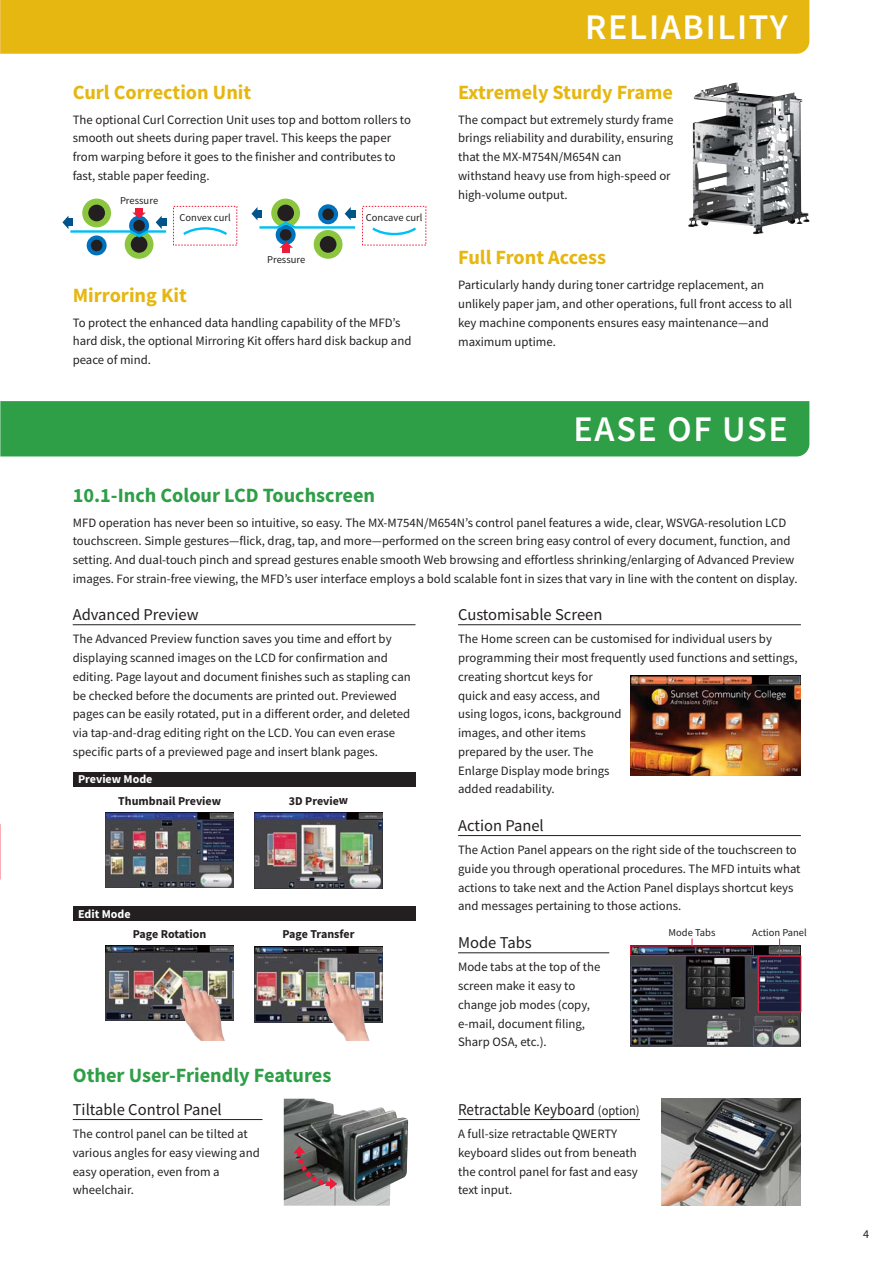
<style>
.page{position:relative;width:893px;height:1263px;background:#fff}
.page>*{position:absolute;margin:0;border:0;box-sizing:border-box;transform-origin:0 0}
.t1{font:600 36px "Source Sans Pro";letter-spacing:.045em;color:#fff}
.t2{font:700 20.25px "Source Sans Pro";color:#e6b711}
.t3{font:700 20.25px "Source Sans Pro";color:#2e9f46}
.t4{font:16.5px "Source Sans Pro";color:#231f20}
.t5{font:16.5px "Source Sans Pro";color:#231f20;scale:.92 1}
.t6{font:12.75px/18.8px "Source Sans Pro";color:#231f20}
.t7{font:700 12px "Source Sans Pro";letter-spacing:-.005em;color:#231f20}
.t8{font:700 12px "Source Sans Pro";color:#fff}
.t9{font:12px "Source Sans Pro";color:#231f20}
.t10{font:10.5px "Source Sans Pro";color:#231f20}
.s1{font-size:13.5px}
</style>
<div class="page">
<svg style="left:0;top:824px;width:1px;height:56px"></svg>
<div style="left:0;top:0;width:809px;height:54px;background:#e6b711"></div>
<div style="left:0;top:401px;width:809px;height:55px;background:#2e9f46"></div>
<img style="left:661px;top:1099px;width:140px;height:107px">
<img style="left:630px;top:675px;width:171px;height:101px">
<img style="left:284px;top:1099px;width:124px;height:107px">
<svg style="left:294px;top:1146px;width:43px;height:44px;background:#604849"></svg>
<img style="left:630px;top:946px;width:171px;height:101px">
<div style="left:758px;top:956px;width:43px;height:56px;border:1px solid #ed1a3a"></div>
<svg style="left:630px;top:938px;width:150px;height:19px"></svg>
<img style="left:105px;top:812px;width:128px;height:75px">
<img style="left:254px;top:813px;width:129px;height:76px">
<img style="left:105px;top:946px;width:128px;height:75px">
<img style="left:180px;top:977px;width:45px;height:64px">
<img style="left:254px;top:946px;width:129px;height:76px">
<img style="left:323px;top:971px;width:47px;height:70px">
<div style="left:73px;top:772px;width:342px;height:15px;background:#231f20"></div>
<div style="left:73px;top:906px;width:342px;height:15px;background:#231f20"></div>
<img style="left:688px;top:83px;width:121px;height:151px">
<div style="left:82px;top:199px;width:29px;height:28px;background:#8cc63f;border-radius:50%"></div>
<div style="left:88px;top:205px;width:17px;height:16px;background:#231f20;border-radius:50%"></div>
<div style="left:125px;top:230px;width:28px;height:29px;background:#8cc63f;border-radius:50%"></div>
<div style="left:131px;top:236px;width:16px;height:17px;background:#231f20;border-radius:50%"></div>
<svg style="left:87px;top:235px;width:20px;height:20px"></svg>
<div style="left:91px;top:240px;width:11px;height:11px;background:#231f20;border-radius:50%"></div>
<svg style="left:183px;top:227px;width:44px;height:8px"></svg>
<svg style="left:62px;top:213px;width:105px;height:26px"></svg>
<div style="left:135px;top:208px;width:8px;height:5px;background:#ed1a3a"></div>
<div style="left:271px;top:199px;width:29px;height:28px;background:#8cc63f;border-radius:50%"></div>
<div style="left:277px;top:205px;width:17px;height:16px;background:#231f20;border-radius:50%"></div>
<div style="left:314px;top:230px;width:28px;height:29px;background:#8cc63f;border-radius:50%"></div>
<div style="left:320px;top:236px;width:16px;height:17px;background:#231f20;border-radius:50%"></div>
<svg style="left:276px;top:225px;width:20px;height:20px"></svg>
<div style="left:280px;top:229px;width:11px;height:12px;background:#231f20;border-radius:50%"></div>
<svg style="left:318px;top:204px;width:20px;height:20px"></svg>
<svg style="left:372px;top:227px;width:44px;height:9px"></svg>
<svg style="left:251px;top:207px;width:105px;height:23px"></svg>
<div style="left:350px;top:210px;width:6px;height:7px;background:#00548a"></div>
<svg style="left:279px;top:242px;width:14px;height:6px"></svg>
<div style="left:282px;top:247px;width:8px;height:6px;background:#ed1a3a"></div>
<hr style="left:73px;top:624px;width:342px;height:1px;background:#231f20">
<hr style="left:458px;top:835px;width:343px;height:1px;background:#231f20">
<hr style="left:73px;top:1119px;width:189px;height:1px;background:#231f20">
<hr style="left:458px;top:1119px;width:182px;height:1px;background:#231f20">
<hr style="left:458px;top:952px;width:151px;height:1px;background:#231f20">
<hr style="left:458px;top:624px;width:343px;height:1px;background:#231f20">
<h2 class="t2" style="left:73px;top:84px;width:180px">Curl Correction Unit</h2>
<p class="t6" style="left:73px;top:111px;width:340px">The optional Curl Correction Unit uses top and bottom rollers to smooth out sheets during paper travel. This keeps the paper from warping before it goes to the finisher and contributes to fast, stable paper feeding.</p>
<p class="t10" style="left:120px;top:196px;width:40px">Pressure</p>
<p class="t10" style="left:180px;top:214px;width:53px">Convex curl</p>
<p class="t10" style="left:366px;top:214px;width:58px">Concave curl</p>
<p class="t10" style="left:267px;top:255px;width:40px">Pressure</p>
<h2 class="t2" style="left:73px;top:287px;width:116px">Mirroring Kit</h2>
<p class="t6" style="left:73px;top:314px;width:340px">To protect the enhanced data handling capability of the MFD’s hard disk, the optional Mirroring Kit offers hard disk backup and peace of mind.</p>
<h1 class="t1" style="left:585px;top:13px;width:204px">RELIABILITY</h1>
<h2 class="t2" style="left:458px;top:84px;width:216px">Extremely Sturdy Frame</h2>
<p class="t6" style="left:458px;top:111px;width:217px">The compact but extremely sturdy frame brings reliability and durability, ensuring that the MX-M754N/M654N can withstand heavy use from high-speed or high-volume output.</p>
<h2 class="t2" style="left:458px;top:250px;width:150px">Full Front Access</h2>
<p class="t6" style="left:458px;top:277px;width:335px">Particularly handy during toner cartridge replacement, an unlikely paper jam, and other operations, full front access to all key machine components ensures easy maintenance—and maximum uptime.</p>
<h1 class="t1" style="left:573px;top:415px;width:216px">EASE OF USE</h1>
<h2 class="t3" style="left:73px;top:487px;width:304px">10.1-Inch Colour LCD Touchscreen</h2>
<p class="t6" style="left:73px;top:514px;width:726px">MFD operation has never been so intuitive, so easy. The MX-M754N/M654N’s control panel features a wide, clear, WSVGA-resolution LCD touchscreen. Simple gestures—flick, drag, tap, and more—performed on the screen bring easy control of every document, function, and setting. And dual-touch pinch and spread gestures enable smooth Web browsing and effortless shrinking/enlarging of Advanced Preview images. For strain-free viewing, the MFD’s user interface employs a bold scalable font in sizes that vary in line with the content on display.</p>
<p class="t4" style="left:73px;top:608px;width:127px">Advanced Preview</p>
<p class="t6" style="left:73px;top:631px;width:339px">The Advanced Preview function saves you time and effort by displaying scanned images on the LCD for confirmation and editing. Page layout and document finishes such as stapling can be checked before the documents are printed out. Previewed pages can be easily rotated, put in a different order, and deleted via tap-and-drag editing right on the LCD. You can even erase specific parts of a previewed page and insert blank pages.</p>
<p class="t8" style="left:78px;top:775px;width:76px">Preview Mode</p>
<p class="t7" style="left:118px;top:796px;width:104px">Thumbnail Preview</p>
<p class="t7" style="left:289px;top:796px;width:61px">3D Preview</p>
<p class="t8" style="left:78px;top:909px;width:54px">Edit Mode</p>
<p class="t7" style="left:133px;top:930px;width:75px">Page Rotation</p>
<p class="t7" style="left:282px;top:930px;width:74px">Page Transfer</p>
<h2 class="t3" style="left:73px;top:1068px;width:260px">Other User-Friendly Features</h2>
<p class="t4" style="left:73px;top:1103px;width:151px">Tiltable Control Panel</p>
<p class="t6" style="left:73px;top:1126px;width:189px">The control panel can be tilted at various angles for easy viewing and easy operation, even from a wheelchair.</p>
<p class="t4" style="left:458px;top:608px;width:146px">Customisable Screen</p>
<p class="t6" style="left:458px;top:631px;width:341px">The Home screen can be customised for individual users by programming their most frequently used functions and settings, creating shortcut keys for<br>quick and easy access, and<br>using logos, icons, background<br>images, and other items<br>prepared by the user. The<br>Enlarge Display mode brings<br>added readability.</p>
<p class="t4" style="left:458px;top:819px;width:87px">Action Panel</p>
<p class="t6" style="left:458px;top:842px;width:344px">The Action Panel appears on the right side of the touchscreen to guide you through operational procedures. The MFD intuits what actions to take next and the Action Panel displays shortcut keys and messages pertaining to those actions.</p>
<p class="t4" style="left:458px;top:936px;width:75px">Mode Tabs</p>
<p class="t6" style="left:458px;top:959px;width:144px">Mode tabs at the top of the screen make it easy to change job modes (copy, e-mail, document filing,<br>Sharp OSA, etc.).</p>
<p class="t5" style="left:458px;top:1103px;width:199px">Retractable Keyboard <span class="s1">(option)</span></p>
<p class="t6" style="left:458px;top:1126px;width:181px">A full-size retractable QWERTY keyboard slides out from beneath the control panel for fast and easy text input.</p>
<p class="t10" style="left:668px;top:929px;width:48px">Mode Tabs</p>
<p class="t10" style="left:752px;top:929px;width:56px">Action Panel</p>
<p class="t9" style="left:863px;top:1229px;width:7px">4</p>
</div>
